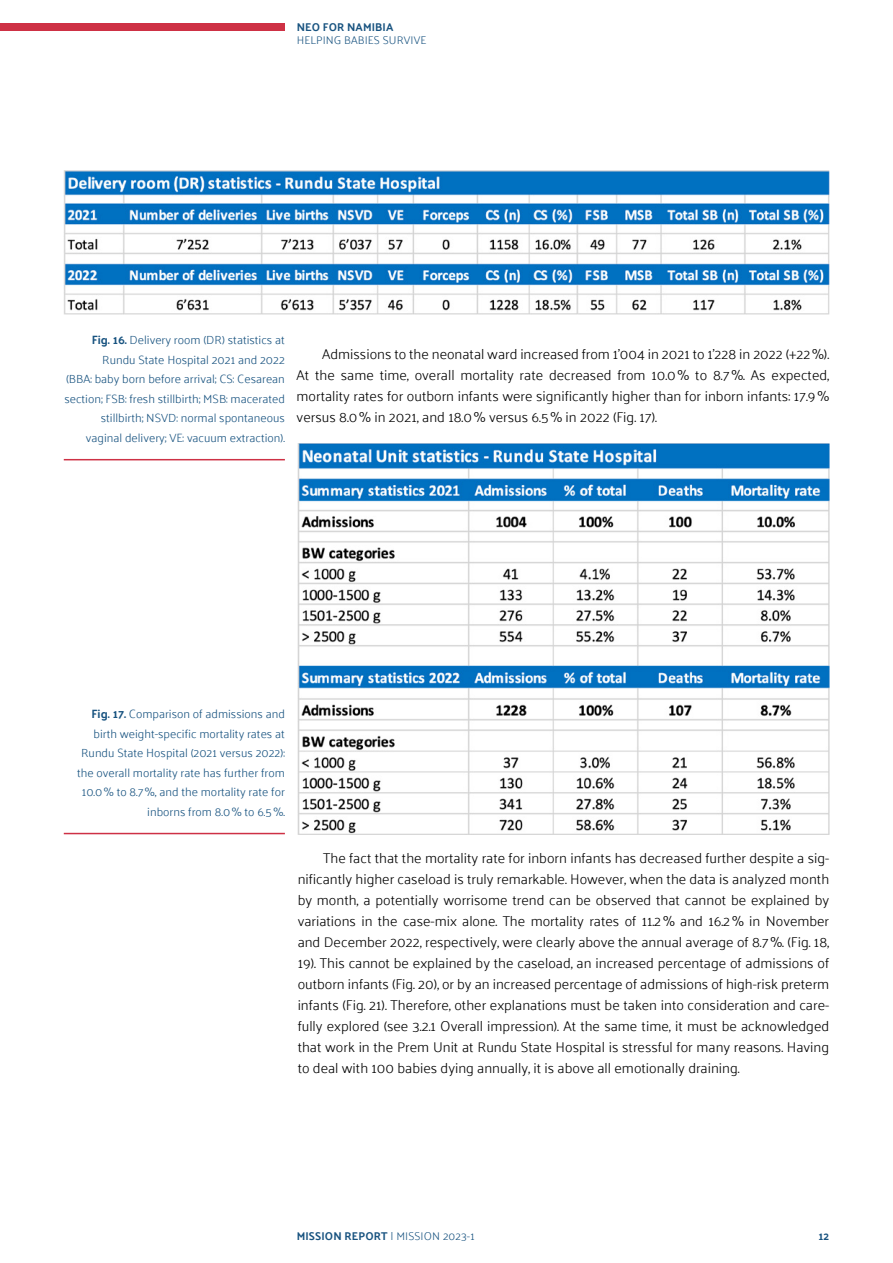
<style>
.page{position:relative;width:893px;height:1263px;background:#fff}
.page>*{position:absolute;margin:0;border:0;box-sizing:border-box;transform-origin:0 0}
.t1{font:300 14.25px/21px "Palanquin";color:#000;text-align:justify}
.t2{font:300 12px/19.5px "Palanquin";color:#185380;text-align:right}
.t3{font:300 11.25px "Palanquin";letter-spacing:.01em;color:#185380}
.t4{font:700 11.25px "Palanquin";letter-spacing:.01em;color:#185380}
.s1{font-weight:700}
</style>
<div class="page">
<div style="left:0;top:23px;width:285px;height:8px;background:#ce3145"></div>
<img style="left:64px;top:170px;width:765px;height:144px">
<hr style="left:64px;top:459px;width:221px;height:1px;background:#ce3145">
<hr style="left:64px;top:833px;width:221px;height:1px;background:#ce3145">
<img style="left:298px;top:443px;width:531px;height:391px">
<p class="t4" style="left:297px;top:20px;width:98px">NEO FOR NAMIBIA</p>
<p class="t3" style="left:297px;top:34px;width:131px">HELPING BABIES SURVIVE</p>
<p class="t2" style="left:64px;top:330px;width:222px"><span class="s1">Fig. 16.</span> Delivery room (DR) statistics at Rundu State Hospital 2021 and 2022<br>(BBA: baby born before arrival; CS: Cesarean section; FSB: fresh stillbirth; MSB: macerated stillbirth; NSVD: normal spontaneous vaginal delivery; VE: vacuum extraction).</p>
<p class="t1" style="left:297px;top:344px;width:534px;text-indent:26px">Admissions to the neonatal ward increased from 1’004 in 2021 to 1’228 in 2022 (+22%).<br>At the same time, overall mortality rate decreased from 10.0% to 8.7%. As expected, mortality rates for outborn infants were significantly higher than for inborn infants: 17.9% versus 8.0% in 2021, and 18.0% versus 6.5% in 2022 (Fig. 17).</p>
<p class="t2" style="left:77px;top:704px;width:209px"><span class="s1">Fig. 17.</span> Comparison of admissions and birth weight-specific mortality rates at Rundu State Hospital (2021 versus 2022): the overall mortality rate has further from 10.0% to 8.7%, and the mortality rate for inborns from 8.0% to 6.5%.</p>
<p class="t1" style="left:298px;top:848px;width:533px;text-indent:26px">The fact that the mortality rate for inborn infants has decreased further despite a sig&shy;nificantly higher caseload is truly remarkable. However, when the data is analyzed month by month, a potentially worrisome trend can be observed that cannot be explained by variations in the case-mix alone. The mortality rates of 11.2% and 16.2% in November and December 2022, respectively, were clearly above the annual average of 8.7%. (Fig. 18, 19). This cannot be explained by the caseload, an increased percentage of admissions of outborn infants (Fig. 20), or by an increased percentage of admissions of high-risk preterm infants (Fig. 21). Therefore, other explanations must be taken into consideration and care&shy;fully explored (see 3.2.1 Overall impression). At the same time, it must be acknowledged that work in the Prem Unit at Rundu State Hospital is stressful for many reasons. Having to deal with 100 babies dying annually, it is above all emotionally draining.</p>
<p class="t3" style="left:297px;top:1229px;width:179px"><span class="s1">MISSION REPORT</span> | MISSION 2023-1</p>
<p class="t4" style="left:818px;top:1229px;width:12px">12</p>
</div>
